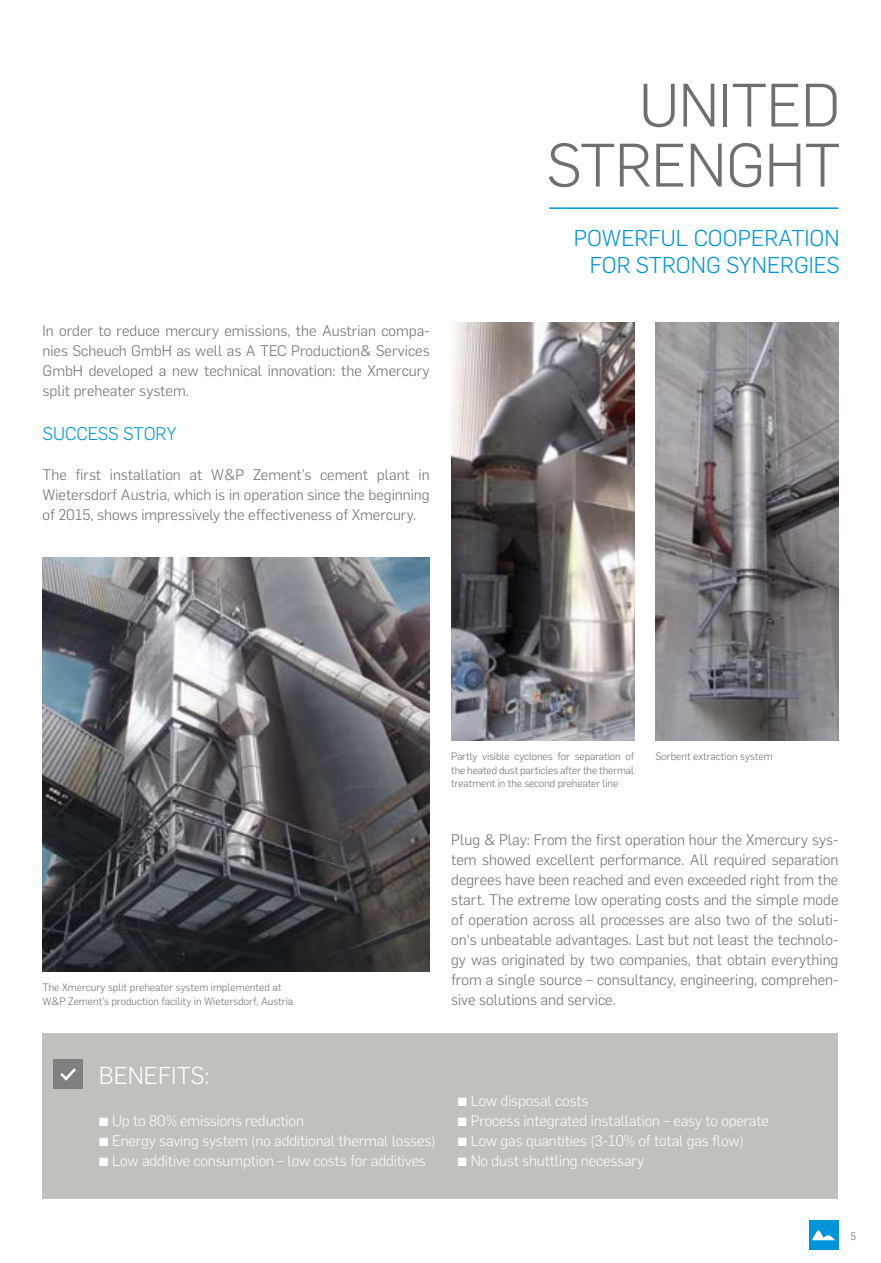
<style>
.page{position:relative;width:881px;height:1263px;background:#fff}
.page>*{position:absolute;margin:0;border:0;box-sizing:border-box;transform-origin:0 0}
.t1{font:300 60px/60px "Flama";letter-spacing:-.01em;color:#6f6f6e;text-align:right}
.t2{font:300 24px "Flama";color:#fff}
.t3{font:300 22.5px/27px "Flama";color:#0095db;text-align:right}
.t4{font:300 18px "Flama";letter-spacing:-.005em;color:#0095db}
.t5{font:300 15px/20px "Flama";color:#6f6f6e;text-align:justify}
.t6{font:300 15px "Flama";letter-spacing:-.01em;color:#fff}
.t7{font:300 10.5px/13.5px "Flama";color:#6f6f6e}
</style>
<div class="page">
<hr style="left:549px;top:207px;width:289px;height:2px;background:#0095db">
<img style="left:42px;top:557px;width:387px;height:415px">
<img style="left:451px;top:322px;width:183px;height:419px">
<img style="left:655px;top:322px;width:183px;height:419px">
<div style="left:808px;top:1220px;width:30px;height:30px;background:#0095db"></div>
<svg style="left:812px;top:1230px;width:23px;height:10px"></svg>
<div style="left:43px;top:1033px;width:795px;height:166px;background:#c2c0bc"></div>
<div style="left:53px;top:1059px;width:30px;height:30px;background:#80807f"></div>
<svg style="left:60px;top:1068px;width:16px;height:12px"></svg>
<p class="t5" style="left:42px;top:320px;width:388px">In order to reduce mercury emissions, the Austrian compa&shy;nies Scheuch GmbH as well as A TEC Production&amp; Services GmbH developed a new technical innovation: the Xmercury split preheater system.</p>
<p class="t4" style="left:42px;top:422px;width:136px">SUCCESS STORY</p>
<p class="t5" style="left:42px;top:464px;width:388px">The first installation at W&amp;P Zement’s cement plant in Wietersdorf Austria, which is in operation since the beginning of 2015, shows impressively the effectiveness of Xmercury.</p>
<h1 class="t1" style="left:546px;top:72px;width:295px">UNITED<br>STRENGHT</h1>
<h3 class="t3" style="left:573px;top:223px;width:267px">POWERFUL COOPERATION<br>FOR STRONG SYNERGIES</h3>
<p class="t7" style="left:42px;top:980px;width:254px">The Xmercury split preheater system implemented at<br>W&amp;P Zement’s production facility in Wietersdorf, Austria.</p>
<p class="t7" style="left:451px;top:749px;width:184px;text-align:justify">Partly visible cyclones for separation of the heated dust particles after the thermal treatment in the second preheater line</p>
<p class="t7" style="left:655px;top:749px;width:119px">Sorbent extraction system</p>
<p class="t5" style="left:451px;top:829px;width:388px">Plug &amp; Play: From the first operation hour the Xmercury sys&shy;tem showed excellent performance. All required separation degrees have been reached and even exceeded right from the start. The extreme low operating costs and the simple mode of operation across all processes are also two of the soluti&shy;on‘s unbeatable advantages. Last but not least the technolo&shy;gy was originated by two companies, that obtain everything from a single source – consultancy, engineering, comprehen&shy;sive solutions and service.</p>
<h2 class="t2" style="left:99px;top:1059px;width:112px">BENEFITS:</h2>
<p class="t6" style="left:99px;top:1111px;width:206px">▪ Up to 80% emissions reduction</p>
<p class="t6" style="left:99px;top:1131px;width:338px">▪ Energy saving system (no additional thermal losses)</p>
<p class="t6" style="left:99px;top:1151px;width:328px">▪ Low additive consumption – low costs for additives</p>
<p class="t6" style="left:457px;top:1091px;width:132px">▪ Low disposal costs</p>
<p class="t6" style="left:457px;top:1111px;width:313px">▪ Process integrated installation – easy to operate</p>
<p class="t6" style="left:457px;top:1131px;width:288px">▪ Low gas quantities (3-10% of total gas flow)</p>
<p class="t6" style="left:457px;top:1151px;width:188px">▪ No dust shuttling necessary</p>
<p class="t7" style="left:850px;top:1229px;width:7px">5</p>
</div>
